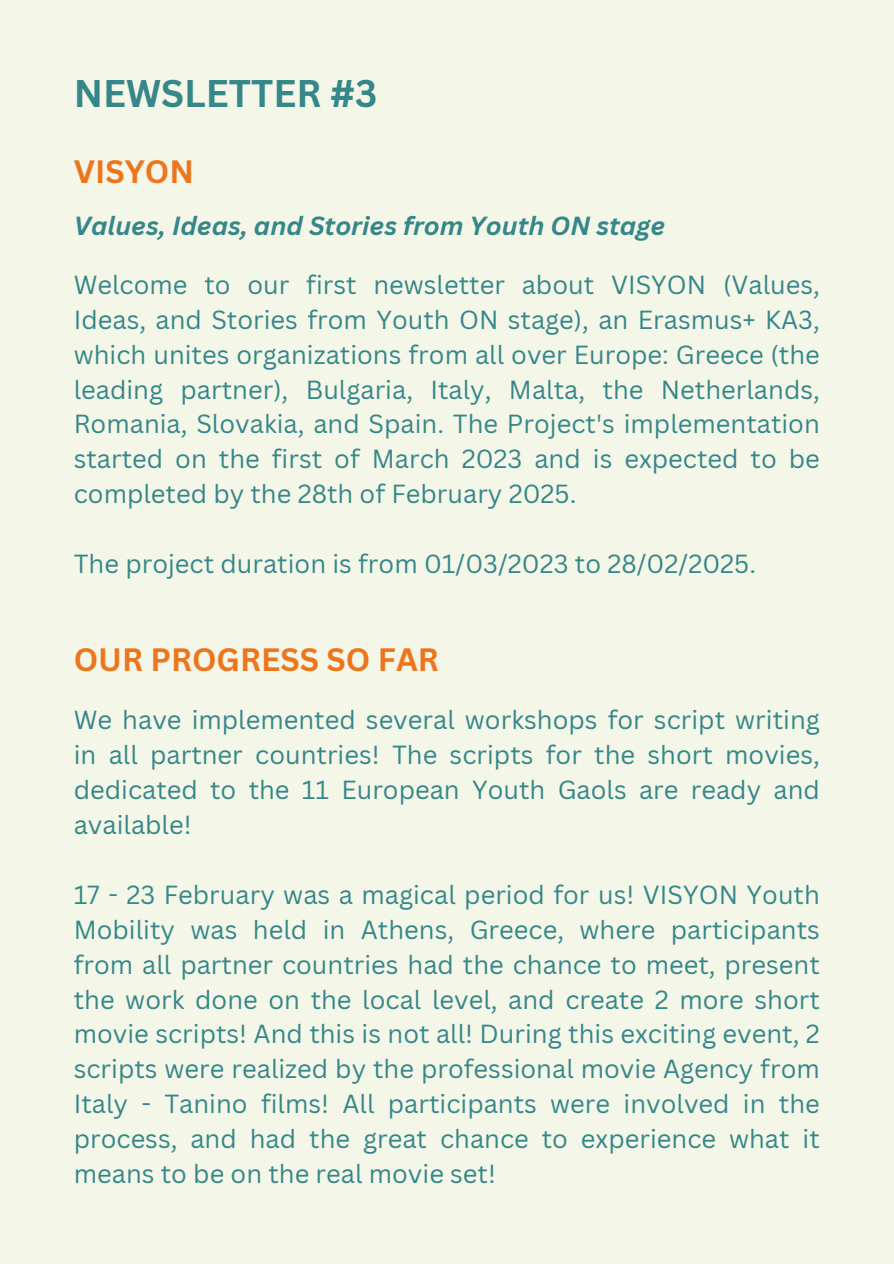
<style>
.page{position:relative;width:894px;height:1264px;background:#fff}
.page>*{position:absolute;margin:0;border:0;box-sizing:border-box;transform-origin:0 0}
.t1{font:700 37.5px "Canva Sans";color:#368789}
.t2{font:700 31.5px "Canva Sans";color:#ed751c}
.t3{font:25.5px/34.8px "Canva Sans";color:#368789;text-align:justify}
.t4{font:italic 700 25.5px "Canva Sans";color:#368789}
</style>
<div class="page">
<div style="left:0;top:0;width:893px;height:1263px;background:#f4f6e8"></div>
<p class="t1" style="left:74px;top:67px;width:305px">NEWSLETTER #3</p>
<p class="t2" style="left:74px;top:149px;width:122px">VISYON</p>
<h3 class="t4" style="left:74px;top:208px;width:593px">Values, Ideas, and Stories from Youth ON stage</h3>
<h1 class="t3" style="left:74px;top:266px;width:747px">Welcome to our first newsletter about VISYON (Values, Ideas, and Stories from Youth ON stage), an Erasmus+ KA3, which unites organizations from all over Europe: Greece (the leading partner), Bulgaria, Italy, Malta, the Netherlands, Romania, Slovakia, and Spain. The Project's implementation started on the first of March 2023 and is expected to be completed by the 28th of February 2025.</h1>
<h2 class="t3" style="left:74px;top:545px;width:683px">The project duration is from 01/03/2023 to 28/02/2025.</h2>
<p class="t2" style="left:74px;top:637px;width:366px">OUR PROGRESS SO FAR</p>
<h2 class="t3" style="left:74px;top:702px;width:747px">We have implemented several workshops for script writing in all partner countries! The scripts for the short movies, dedicated to the 11 European Youth Gaols are ready and available!</h2>
<p class="t3" style="left:74px;top:876px;width:747px">17 - 23 February was a magical period for us! VISYON Youth Mobility was held in Athens, Greece, where participants from all partner countries had the chance to meet, present the work done on the local level, and create 2 more short movie scripts! And this is not all! During this exciting event, 2 scripts were realized by the professional movie Agency from Italy - Tanino films! All participants were involved in the process, and had the great chance to experience what it means to be on the real movie set!</p>
</div>
